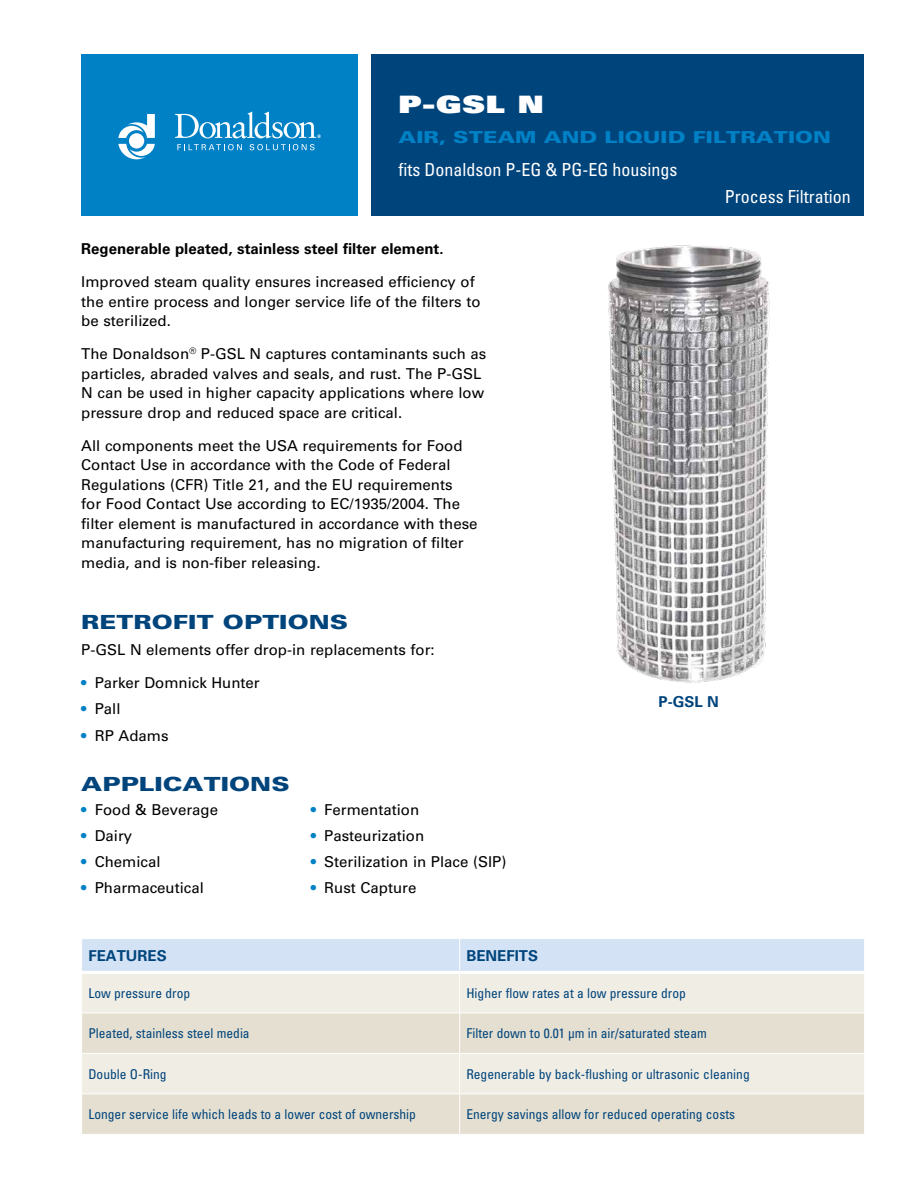
<style>
.page{position:relative;width:918px;height:1188px;background:#fff}
.page>*{position:absolute;margin:0;border:0;box-sizing:border-box;transform-origin:0 0}
.t1{font:24px "Univers LT Std X Black";color:#fff;scale:1.3 1}
.t2{font:900 19.5px "Univers LT Std";color:#00447c;scale:1.3 1}
.t3{font:condensed 18px "Univers LT Std";color:#fff}
.t4{font:900 16.5px "Univers LT Std";color:#0081c6;scale:1.3 1}
.t5{font:15px/19.5px "Univers LT Std";color:#000}
.t6{font:700 15px "Univers LT Std";color:#000}
.t7{font:700 15px "Univers LT Std";color:#00447c}
.t8{font:condensed 13.5px "Univers LT Std";color:#00447c}
.s1{font-weight:700;color:#0081c6}
</style>
<div class="page">
<div style="left:81px;top:54px;width:277px;height:162px;background:#0081c6"></div>
<svg style="left:177px;top:144px;width:65px;height:6px"></svg>
<svg style="left:250px;top:144px;width:65px;height:6px"></svg>
<svg style="left:118px;top:114px;width:37px;height:45px"></svg>
<svg style="left:175px;top:112px;width:146px;height:26px"></svg>
<div style="left:372px;top:54px;width:492px;height:162px;background:#00447c"></div>
<img style="left:608px;top:245px;width:162px;height:438px">
<div style="left:82px;top:939px;width:782px;height:32px;background:#d3e2f4"></div>
<div style="left:82px;top:974px;width:782px;height:38px;background:#f0ede4"></div>
<svg style="left:82px;top:1013px;width:782px;height:121px;background:#e8e3d7"></svg>
<hr style="left:459px;top:939px;width:1px;height:32px;background:#fff">
<hr style="left:459px;top:974px;width:1px;height:38px;background:#fff">
<hr style="left:459px;top:1013px;width:1px;height:40px;background:#fff">
<hr style="left:459px;top:1054px;width:1px;height:40px;background:#fff">
<hr style="left:459px;top:1094px;width:1px;height:40px;background:#fff">
<hr style="left:82px;top:1053px;width:378px;height:1px;background:#fff">
<hr style="left:460px;top:1053px;width:404px;height:1px;background:#fff">
<hr style="left:82px;top:1094px;width:378px;height:1px;background:#fff">
<hr style="left:460px;top:1094px;width:404px;height:1px;background:#fff">
<h1 class="t1" style="left:399px;top:88px;width:113px">P-GSL N</h1>
<p class="t4" style="left:399px;top:126px;width:334px">AIR, STEAM AND LIQUID FILTRATION</p>
<p class="t3" style="left:399px;top:158px;width:280px">fits Donaldson P-EG &amp; PG-EG housings</p>
<p class="t3" style="left:725px;top:185px;width:127px">Process Filtration</p>
<p class="t6" style="left:81px;top:240px;width:364px">Regenerable pleated, stainless steel filter element.</p>
<p class="t5" style="left:81px;top:272px;width:401px">Improved steam quality ensures increased efficiency of the entire process and longer service life of the filters to be sterilized.</p>
<p class="t5" style="left:81px;top:344px;width:406px">The Donaldson<sup>®</sup> P-GSL N captures contaminants such as particles, abraded valves and seals, and rust. The P-GSL N can be used in higher capacity applications where low pressure drop and reduced space are critical.</p>
<p class="t5" style="left:81px;top:436px;width:398px">All components meet the USA requirements for Food Contact Use in accordance with the Code of Federal Regulations (CFR) Title 21, and the EU requirements<br>for Food Contact Use according to EC/1935/2004. The filter element is manufactured in accordance with these manufacturing requirement, has no migration of filter media, and is non-fiber releasing.</p>
<h2 class="t2" style="left:81px;top:610px;width:207px">RETROFIT OPTIONS</h2>
<p class="t5" style="left:81px;top:640px;width:355px">P-GSL N elements offer drop-in replacements for:</p>
<p class="t5" style="left:81px;top:673px;width:180px"><span class="s1">•</span> Parker Domnick Hunter</p>
<p class="t5" style="left:81px;top:699px;width:41px"><span class="s1">•</span> Pall</p>
<p class="t5" style="left:81px;top:726px;width:89px"><span class="s1">•</span> RP Adams</p>
<h2 class="t2" style="left:81px;top:772px;width:162px">APPLICATIONS</h2>
<p class="t5" style="left:81px;top:800px;width:138px"><span class="s1">•</span> Food &amp; Beverage</p>
<p class="t5" style="left:81px;top:826px;width:53px"><span class="s1">•</span> Dairy</p>
<p class="t5" style="left:81px;top:852px;width:81px"><span class="s1">•</span> Chemical</p>
<p class="t5" style="left:81px;top:878px;width:124px"><span class="s1">•</span> Pharmaceutical</p>
<p class="t5" style="left:311px;top:800px;width:110px"><span class="s1">•</span> Fermentation</p>
<p class="t5" style="left:311px;top:826px;width:115px"><span class="s1">•</span> Pasteurization</p>
<p class="t5" style="left:311px;top:852px;width:197px"><span class="s1">•</span> Sterilization in Place (SIP)</p>
<p class="t5" style="left:311px;top:878px;width:107px"><span class="s1">•</span> Rust Capture</p>
<p class="t7" style="left:659px;top:693px;width:62px">P-GSL N</p>
<p class="t7" style="left:88px;top:947px;width:80px">FEATURES</p>
<p class="t7" style="left:466px;top:947px;width:73px">BENEFITS</p>
<p class="t8" style="left:88px;top:984px;width:103px">Low pressure drop</p>
<p class="t8" style="left:466px;top:984px;width:221px">Higher flow rates at a low pressure drop</p>
<p class="t8" style="left:88px;top:1025px;width:163px">Pleated, stainless steel media</p>
<p class="t8" style="left:466px;top:1025px;width:242px">Filter down to 0.01 µm in air/saturated steam</p>
<p class="t8" style="left:88px;top:1065px;width:80px">Double O-Ring</p>
<p class="t8" style="left:466px;top:1065px;width:285px">Regenerable by back-flushing or ultrasonic cleaning</p>
<p class="t8" style="left:88px;top:1106px;width:329px">Longer service life which leads to a lower cost of ownership</p>
<p class="t8" style="left:466px;top:1106px;width:270px">Energy savings allow for reduced operating costs</p>
</div>
